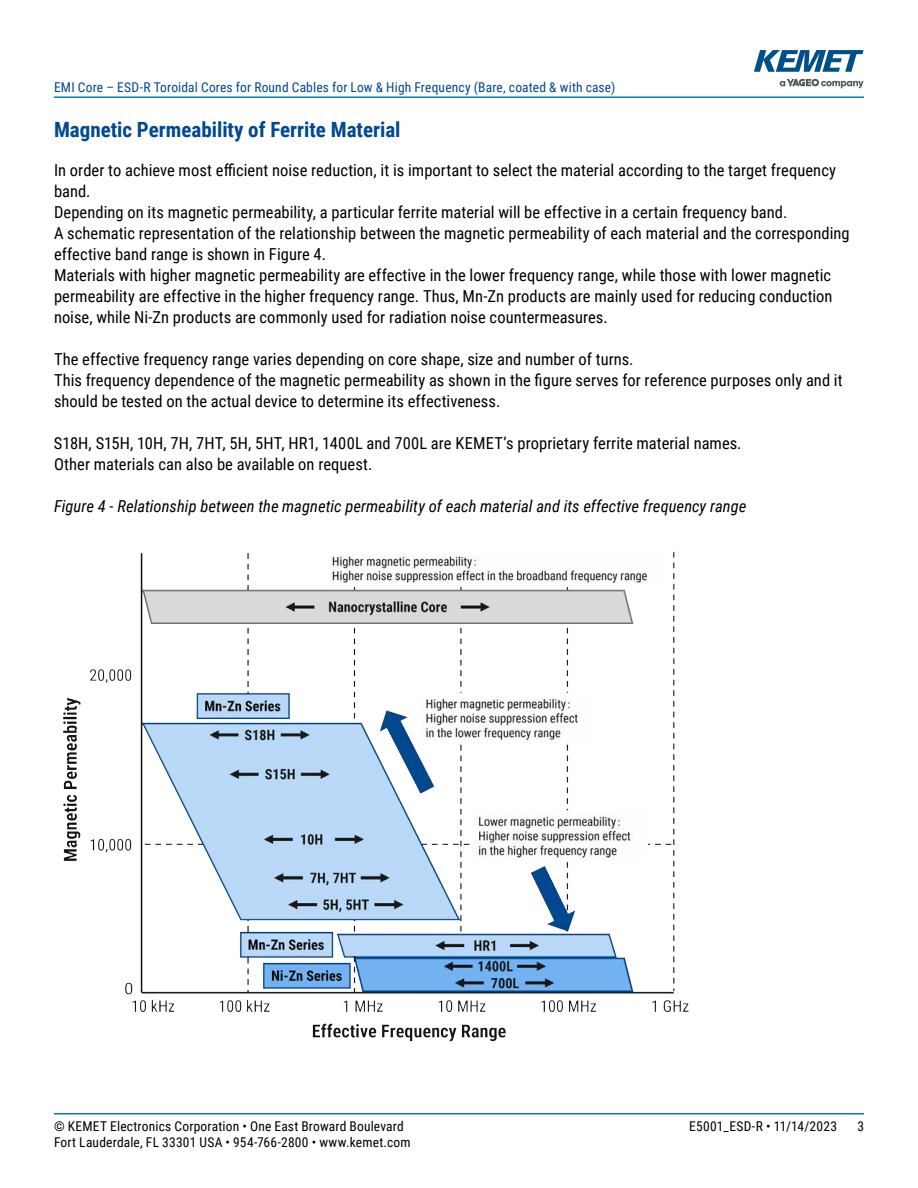
<style>
.page{position:relative;width:918px;height:1188px;background:#fff}
.page>*{position:absolute;margin:0;border:0;box-sizing:border-box;transform-origin:0 0}
.t1{font:700 21px "Roboto Condensed";color:#004990}
.t2{font:16.5px/21px "Roboto Condensed";letter-spacing:.005em;color:#000}
.t3{font:italic 16.5px "Roboto Condensed";letter-spacing:.005em;color:#000}
.t4{font:13.5px "Roboto Condensed";letter-spacing:.015em;color:#000}
.t5{font:13.5px "Roboto Condensed";letter-spacing:.01em;color:#004990}
</style>
<div class="page">
<hr style="left:54px;top:1113px;width:810px;height:2px;background:#007dc3">
<hr style="left:54px;top:96px;width:810px;height:2px;background:#007dc3">
<svg style="left:780px;top:79px;width:84px;height:9px"></svg>
<svg style="left:754px;top:50px;width:110px;height:22px"></svg>
<img style="left:63px;top:551px;width:626px;height:491px">
<p class="t5" style="left:54px;top:78px;width:563px">EMI Core – ESD-R Toroidal Cores for Round Cables for Low &amp; High Frequency (Bare, coated &amp; with case)</p>
<p class="t1" style="left:54px;top:115px;width:348px">Magnetic Permeability of Ferrite Material</p>
<p class="t2" style="left:54px;top:159px;width:797px">In order to achieve most efficient noise reduction, it is important to select the material according to the target frequency band.<br>Depending on its magnetic permeability, a particular ferrite material will be effective in a certain frequency band.<br>A schematic representation of the relationship between the magnetic permeability of each material and the corresponding effective band range is shown in Figure 4.<br>Materials with higher magnetic permeability are effective in the lower frequency range, while those with lower magnetic permeability are effective in the higher frequency range. Thus, Mn-Zn products are mainly used for reducing conduction noise, while Ni-Zn products are commonly used for radiation noise countermeasures.</p>
<p class="t2" style="left:54px;top:348px;width:790px">The effective frequency range varies depending on core shape, size and number of turns.<br>This frequency dependence of the magnetic permeability as shown in the figure serves for reference purposes only and it should be tested on the actual device to determine its effectiveness.</p>
<p class="t2" style="left:54px;top:432px;width:689px">S18H, S15H, 10H, 7H, 7HT, 5H, 5HT, HR1, 1400L and 700L are KEMET’s proprietary ferrite material names.<br>Other materials can also be available on request.</p>
<p class="t3" style="left:54px;top:495px;width:694px">Figure 4 - Relationship between the magnetic permeability of each material and its effective frequency range</p>
<p class="t4" style="left:54px;top:1116px;width:351px">© KEMET Electronics Corporation • One East Broward Boulevard</p>
<p class="t4" style="left:689px;top:1116px;width:149px">E5001_ESD-R • 11/14/2023</p>
<p class="t4" style="left:857px;top:1116px;width:8px">3</p>
<p class="t4" style="left:54px;top:1133px;width:358px">Fort Lauderdale, FL 33301 USA • 954-766-2800 • www.kemet.com</p>
</div>
